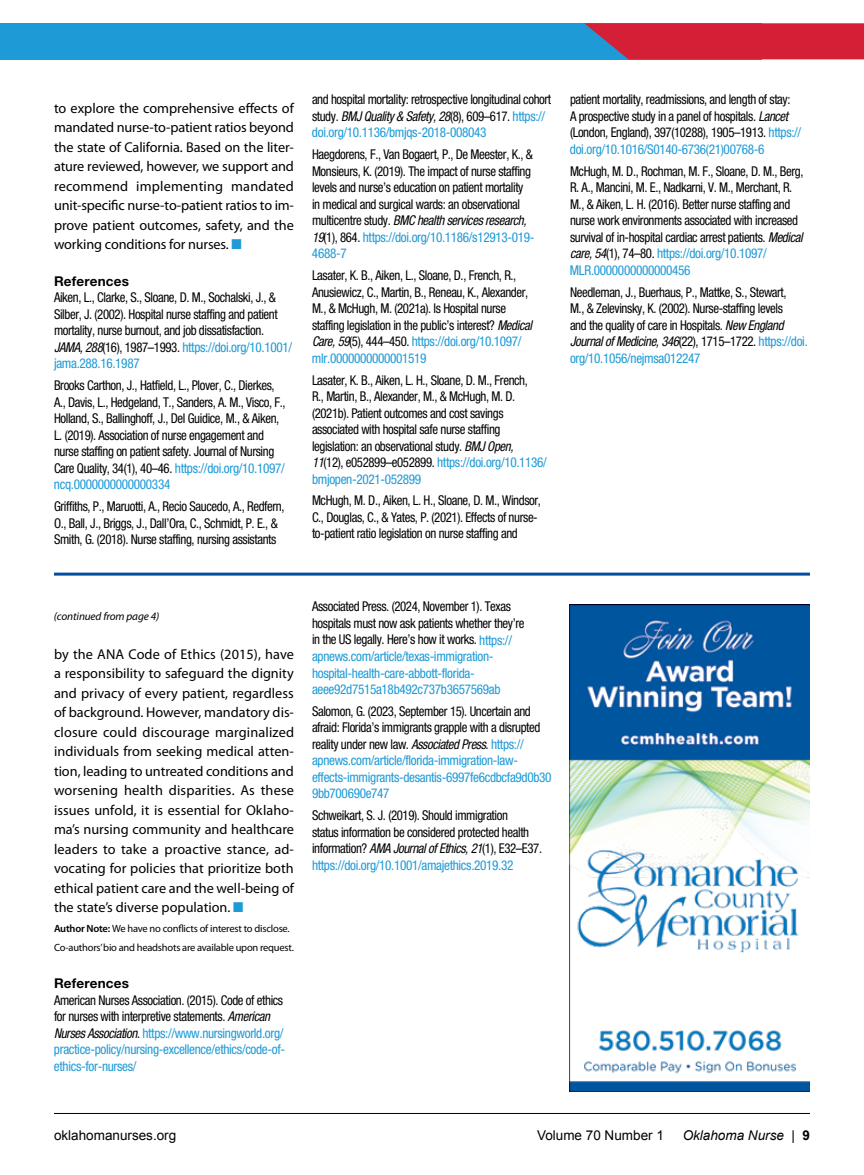
<style>
.page{position:relative;width:864px;height:1175px;background:#fff}
.page>*{position:absolute;margin:0;border:0;box-sizing:border-box;transform-origin:0 0}
.t1{font:14.25px/19.5px "Myriad Pro";color:#000;text-align:justify}
.t2{font:condensed 13.5px/16.5px "Helvetica Neue LT Std";letter-spacing:-.03em;color:#000;scale:.95 1}
.t3{font:condensed 13.5px/16.5px "Helvetica Neue LT Std";letter-spacing:-.025em;color:#1e9ad6}
.t4{font:13.5px "Arial";color:#000}
.t5{font:700 13.5px "Helvetica Neue LT Std";letter-spacing:.015em;color:#000}
.t6{font:italic 13.5px "Arial";color:#000}
.t7{font:italic 11.25px "Myriad Pro";letter-spacing:-.01em;color:#000}
.t8{font:10.5px/19.5px "Myriad Pro";letter-spacing:-.02em;color:#000}
.s1{color:#1e9ad6}
.s2{font-style:italic}
.s3{font-weight:600}
.s4{color:#000}
.s5{font-style:italic;color:#000}
.s6{font-style:normal}
.s7{font-weight:700;font-style:normal}
</style>
<div class="page">
<div style="left:0;top:23px;width:761px;height:36px;background:#1e9ad6"></div>
<svg style="left:584px;top:23px;width:280px;height:36px;background:#c42a45"></svg>
<hr style="left:54px;top:1113px;width:756px;height:1px;background:#000">
<hr style="left:54px;top:572px;width:756px;height:3px;background:#034ea2">
<img style="left:569px;top:605px;width:241px;height:486px">
<p class="t1" style="left:54px;top:98px;width:242px">to explore the comprehensive effects of mandated nurse-to-patient ratios beyond the state of California. Based on the liter&shy;ature reviewed, however, we support and recommend implementing mandated unit-specific nurse-to-patient ratios to im&shy;prove patient outcomes, safety, and the working conditions for nurses. <span class="s1">■</span></p>
<p class="t5" style="left:54px;top:273px;width:77px">References</p>
<p class="t2" style="left:54px;top:289px;width:252px">Aiken, L., Clarke, S., Sloane, D. M., Sochalski, J., &amp; Silber, J. (2002). Hospital nurse staffing and patient mortality, nurse burnout, and job dissatisfaction.<br><span class="s2">JAMA, 288</span>(16), 1987–1993. <span class="s1">https://doi.org/10.1001/ jama.288.16.1987</span></p>
<p class="t2" style="left:54px;top:377px;width:245px">Brooks Carthon, J., Hatfield, L., Plover, C., Dierkes, A., Davis, L., Hedgeland, T., Sanders, A. M., Visco, F., Holland, S., Ballinghoff, J., Del Guidice, M., &amp; Aiken, L. (2019). Association of nurse engagement and nurse staffing on patient safety. Journal of Nursing Care Quality, 34(1), 40–46. <span class="s1">https://doi.org/10.1097/ ncq.0000000000000334</span></p>
<p class="t2" style="left:54px;top:498px;width:244px">Griffiths, P., Maruotti, A., Recio Saucedo, A., Redfern,<br>O., Ball, J., Briggs, J., Dall’Ora, C., Schmidt, P. E., &amp;<br>Smith, G. (2018). Nurse staffing, nursing assistants</p>
<p class="t2" style="left:312px;top:91px;width:253px">and hospital mortality: retrospective longitudinal cohort study. <span class="s2">BMJ Quality &amp; Safety, 28</span>(8), 609–617. <span class="s1">https:// doi.org/10.1136/bmjqs-2018-008043</span></p>
<p class="t2" style="left:312px;top:146px;width:236px">Haegdorens, F., Van Bogaert, P., De Meester, K., &amp; Monsieurs, K. (2019). The impact of nurse staffing levels and nurse’s education on patient mortality in medical and surgical wards: an observational multicentre study. <span class="s2">BMC health services research, 19</span>(1), 864. <span class="s1">https://doi.org/10.1186/s12913-019- 4688-7</span></p>
<p class="t2" style="left:312px;top:267px;width:233px">Lasater, K. B., Aiken, L., Sloane, D., French, R., Anusiewicz, C., Martin, B., Reneau, K., Alexander, M., &amp; McHugh, M. (2021a). Is Hospital nurse staffing legislation in the public’s interest? <span class="s2">Medical Care, 59</span>(5), 444–450. <span class="s1">https://doi.org/10.1097/ mlr.0000000000001519</span></p>
<p class="t2" style="left:312px;top:371px;width:249px">Lasater, K. B., Aiken, L. H., Sloane, D. M., French,<br>R., Martin, B., Alexander, M., &amp; McHugh, M. D. (2021b). Patient outcomes and cost savings associated with hospital safe nurse staffing legislation: an observational study. <span class="s2">BMJ Open, 11</span>(12), e052899–e052899. <span class="s1">https://doi.org/10.1136/ bmjopen-2021-052899</span></p>
<p class="t2" style="left:312px;top:492px;width:243px">McHugh, M. D., Aiken, L. H., Sloane, D. M., Windsor,<br>C., Douglas, C., &amp; Yates, P. (2021). Effects of nurse&shy;to-patient ratio legislation on nurse staffing and</p>
<p class="t2" style="left:570px;top:91px;width:245px">patient mortality, readmissions, and length of stay:<br>A prospective study in a panel of hospitals. <span class="s2">Lancet </span>(London, England), 397(10288), 1905–1913. <span class="s1">https:// doi.org/10.1016/S0140-6736(21)00768-6</span></p>
<p class="t2" style="left:570px;top:162px;width:247px">McHugh, M. D., Rochman, M. F., Sloane, D. M., Berg, R. A., Mancini, M. E., Nadkarni, V. M., Merchant, R.<br>M., &amp; Aiken, L. H. (2016). Better nurse staffing and nurse work environments associated with increased survival of in-hospital cardiac arrest patients. <span class="s2">Medical care, 54</span>(1), 74–80. <span class="s1">https://doi.org/10.1097/ MLR.0000000000000456</span></p>
<p class="t2" style="left:570px;top:283px;width:252px">Needleman, J., Buerhaus, P., Mattke, S., Stewart,<br>M., &amp; Zelevinsky, K. (2002). Nurse-staffing levels<br>and the quality of care in Hospitals. <span class="s2">New England Journal of Medicine, 346</span>(22), 1715–1722. <span class="s1">https://doi. org/10.1056/nejmsa012247</span></p>
<p class="t7" style="left:54px;top:610px;width:107px">(continued from page 4)</p>
<p class="t1" style="left:54px;top:644px;width:242px">by the ANA Code of Ethics (2015), have a responsibility to safeguard the dignity and privacy of every patient, regardless of background. However, mandatory dis&shy;closure could discourage marginalized individuals from seeking medical atten&shy;tion, leading to untreated conditions and worsening health disparities. As these issues unfold, it is essential for Oklaho&shy;ma’s nursing community and healthcare leaders to take a proactive stance, ad&shy;vocating for policies that prioritize both ethical patient care and the well-being of the state’s diverse population. <span class="s1">■</span></p>
<p class="t8" style="left:54px;top:918px;width:242px"><span class="s3">Author Note:</span> We have no conflicts of interest to disclose.<br>Co-authors’ bio and headshots are available upon request.</p>
<p class="t5" style="left:54px;top:975px;width:77px">References</p>
<p class="t3" style="left:54px;top:991px;width:233px"><span class="s4">American Nurses Association. (2015). Code of ethics for nurses with interpretive statements.</span> <span class="s5">American Nurses Association</span><span class="s4">.</span> https://www.nursingworld.org/ practice-policy/nursing-excellence/ethics/code-of&shy;ethics-for-nurses/</p>
<p class="t3" style="left:312px;top:598px;width:214px"><span class="s4">Associated Press. (2024, November 1). Texas hospitals must now ask patients whether they’re in the US legally. Here’s how it works.</span> https:// apnews.com/article/texas-immigration&shy;hospital-health-care-abbott-florida&shy;aeee92d7515a18b492c737b3657569ab</p>
<p class="t3" style="left:312px;top:703px;width:241px"><span class="s4">Salomon, G. (2023, September 15). Uncertain and afraid: Florida’s immigrants grapple with a disrupted reality under new law.</span> <span class="s5">Associated Press</span><span class="s4">.</span> https:// apnews.com/article/florida-immigration-law&shy;effects-immigrants-desantis-6997fe6cdbcfa9d0b30<br>9bb700690e747</p>
<p class="t2" style="left:312px;top:807px;width:244px">Schweikart, S. J. (2019). Should immigration<br>status information be considered protected health information? <span class="s2">AMA Journal of Ethics, 21</span>(1), E32–E37. <span class="s1">https://doi.org/10.1001/amajethics.2019.32</span></p>
<p class="t4" style="left:54px;top:1126px;width:124px">oklahomanurses.org</p>
<p class="t4" style="left:537px;top:1126px;width:128px">Volume 70 Number 1</p>
<p class="t6" style="left:683px;top:1126px;width:129px">Oklahoma Nurse <span class="s6">|</span> <span class="s7">9</span></p>
</div>
